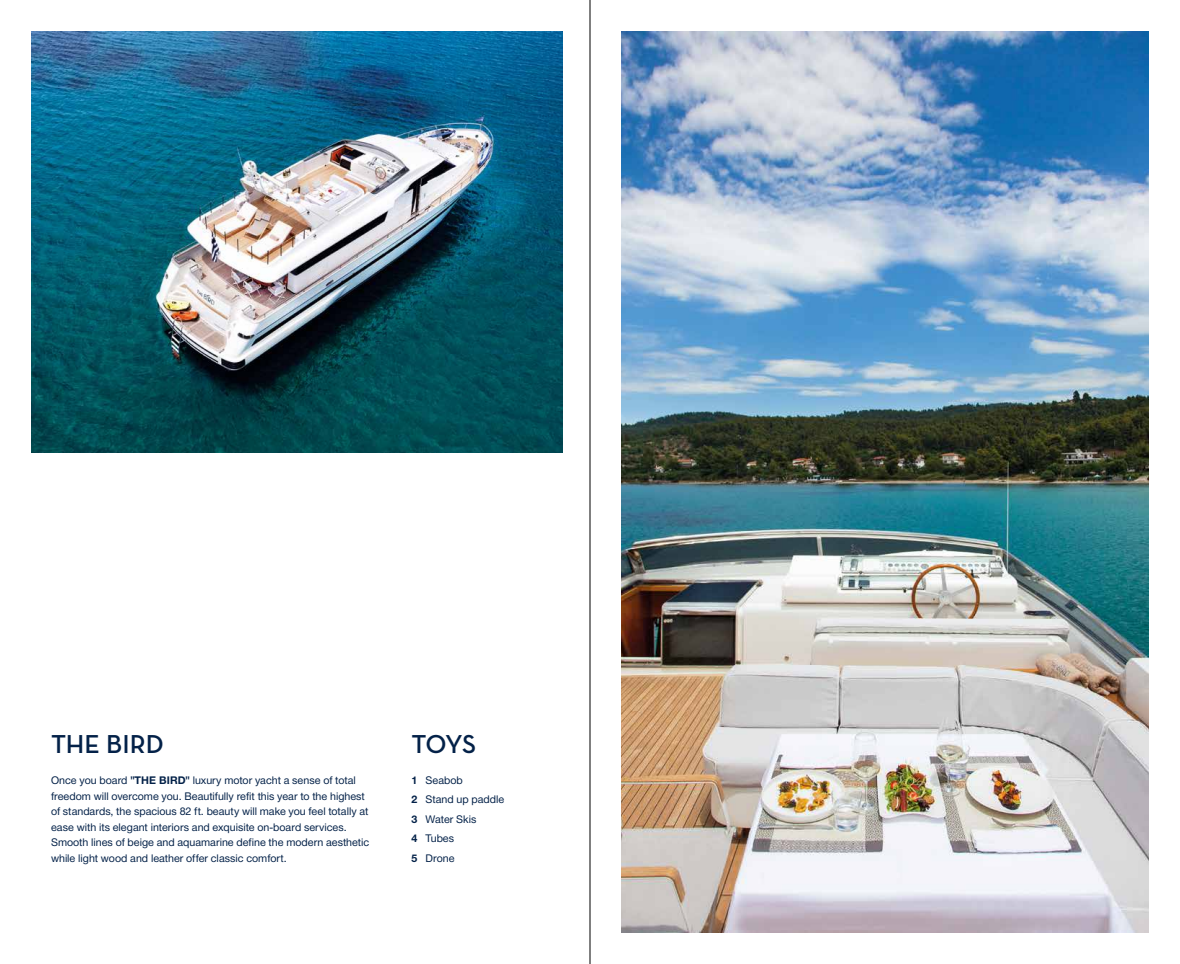
<style>
.page{position:relative;width:1180px;height:964px;background:#fff}
.page>*{position:absolute;margin:0;border:0;box-sizing:border-box;transform-origin:0 0}
.t1{font:600 26.4px "Neutraface Text";letter-spacing:-.005em;color:#032148}
.t2{font:11.4px/15.6px "CF Helvetica";color:#032148}
.t3{font:700 11.4px/19.4px "CF Helvetica";color:#032148;text-align:justify}
.s1{font-weight:700}
</style>
<div class="page">
<img style="left:31px;top:31px;width:531px;height:422px">
<img style="left:621px;top:31px;width:527px;height:902px">
<hr style="left:589px;top:0;width:1px;height:964px;background:#000">
<h1 class="t1" style="left:51px;top:723px;width:114px">THE BIRD</h1>
<h1 class="t1" style="left:411px;top:723px;width:66px">TOYS</h1>
<p class="t2" style="left:425px;top:770px;width:80px;line-height:19.4px">Seabob<br>Stand up paddle<br>Water Skis<br>Tubes<br>Drone</p>
<p class="t2" style="left:51px;top:772px;width:320px">Once you board <span class="s1">"THE BIRD"</span> luxury motor yacht a sense of total freedom will overcome you. Beautifully refit this year to the highest of standards, the spacious 82 ft. beauty will make you feel totally at ease with its elegant interiors and exquisite on-board services.<br>Smooth lines of beige and aquamarine define the modern aesthetic while light wood and leather offer classic comfort.</p>
<p class="t3" style="left:411px;top:770px;width:7px">1<br>2<br>3<br>4<br>5</p>
</div>
